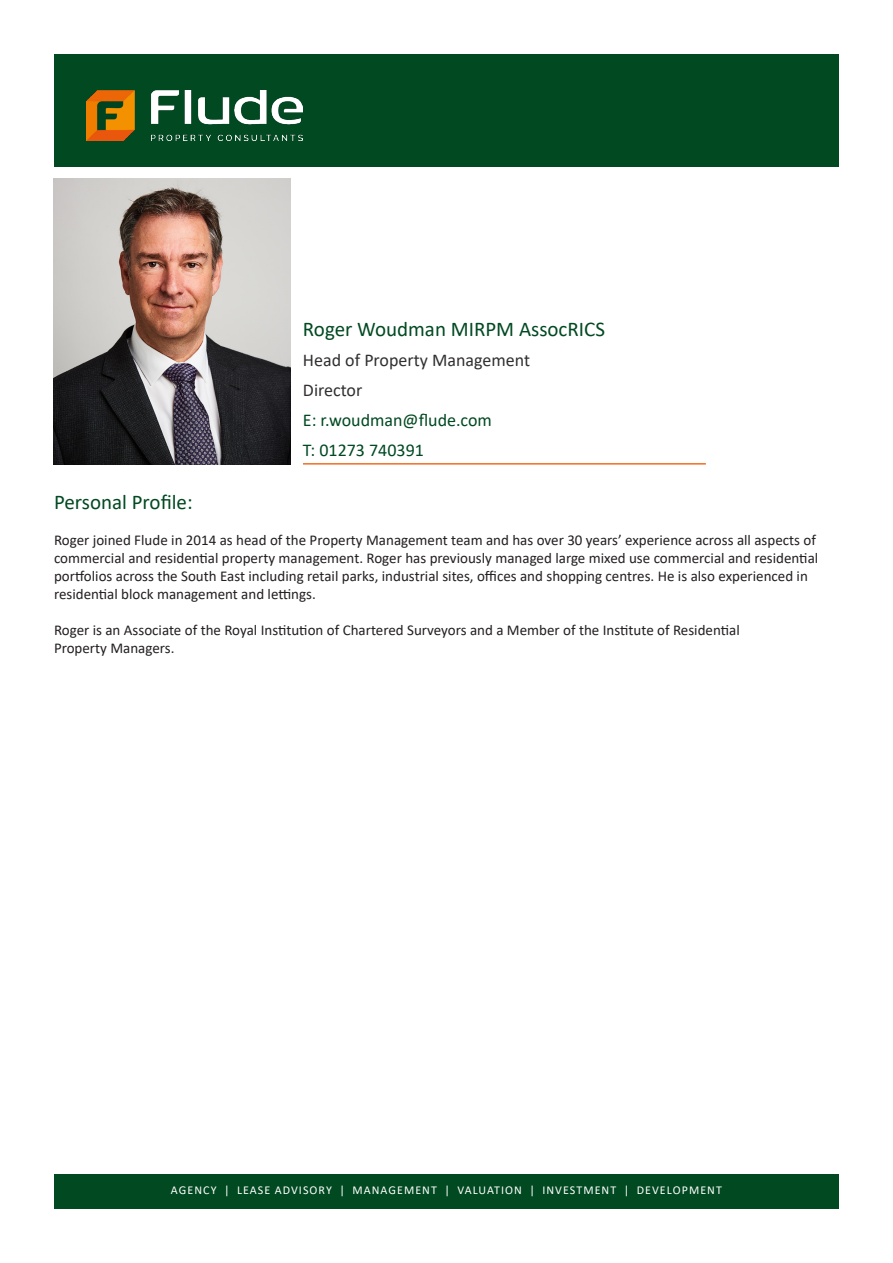
<style>
.page{position:relative;width:893px;height:1263px;background:#fff}
.page>*{position:absolute;margin:0;border:0;box-sizing:border-box;transform-origin:0 0}
.Flude_-_Main_Header{font:21px "Calibri";color:#004921}
.Flude_-_Tagline_Text{font:18px "Calibri";color:#004921}
.Flude_-_Tagline_Text-2{font:18px "Calibri";color:#312f30}
.Flude_-_Standard_Paragraph_Text{font:15px/18px "Calibri";color:#231f20}
.t1{font:12px "Calibri";letter-spacing:.09em;color:#fff}
</style>
<div class="page">
<img style="left:54px;top:178px;width:236px;height:287px">
<hr style="left:303px;top:463px;width:403px;height:2px;background:#f36e21">
<div style="left:54px;top:1175px;width:785px;height:34px;background:#004921"></div>
<div style="left:54px;top:54px;width:785px;height:112px;background:#004921"></div>
<img style="left:87px;top:90px;width:216px;height:51px">
<p class="Flude_-_Main_Header" style="left:303px;top:314px;width:304px">Roger Woudman MIRPM AssocRICS</p>
<p class="Flude_-_Tagline_Text-2" style="left:303px;top:347px;width:229px">Head of Property Management</p>
<p class="Flude_-_Tagline_Text-2" style="left:303px;top:377px;width:61px">Director</p>
<p class="Flude_-_Tagline_Text" style="left:303px;top:407px;width:191px">E: r.woudman@flude.com</p>
<p class="Flude_-_Tagline_Text" style="left:303px;top:437px;width:122px">T: 01273 740391</p>
<p class="Flude_-_Main_Header" style="left:54px;top:487px;width:140px">Personal Profile:</p>
<p class="Flude_-_Standard_Paragraph_Text" style="left:54px;top:531px;width:766px">Roger joined Flude in 2014 as head of the Property Management team and has over 30 years’ experience across all aspects of commercial and residential property management. Roger has previously managed large mixed use commercial and residential portfolios across the South East including retail parks, industrial sites, offices and shopping centres. He is also experienced in residential block management and lettings.</p>
<p class="Flude_-_Standard_Paragraph_Text" style="left:54px;top:621px;width:687px">Roger is an Associate of the Royal Institution of Chartered Surveyors and a Member of the Institute of Residential</p>
<p class="Flude_-_Standard_Paragraph_Text" style="left:54px;top:639px;width:122px">Property Managers.</p>
<p class="t1" style="left:171px;top:1181px;width:552px">AGENCY | LEASE ADVISORY | MANAGEMENT | VALUATION | INVESTMENT | DEVELOPMENT</p>
</div>
